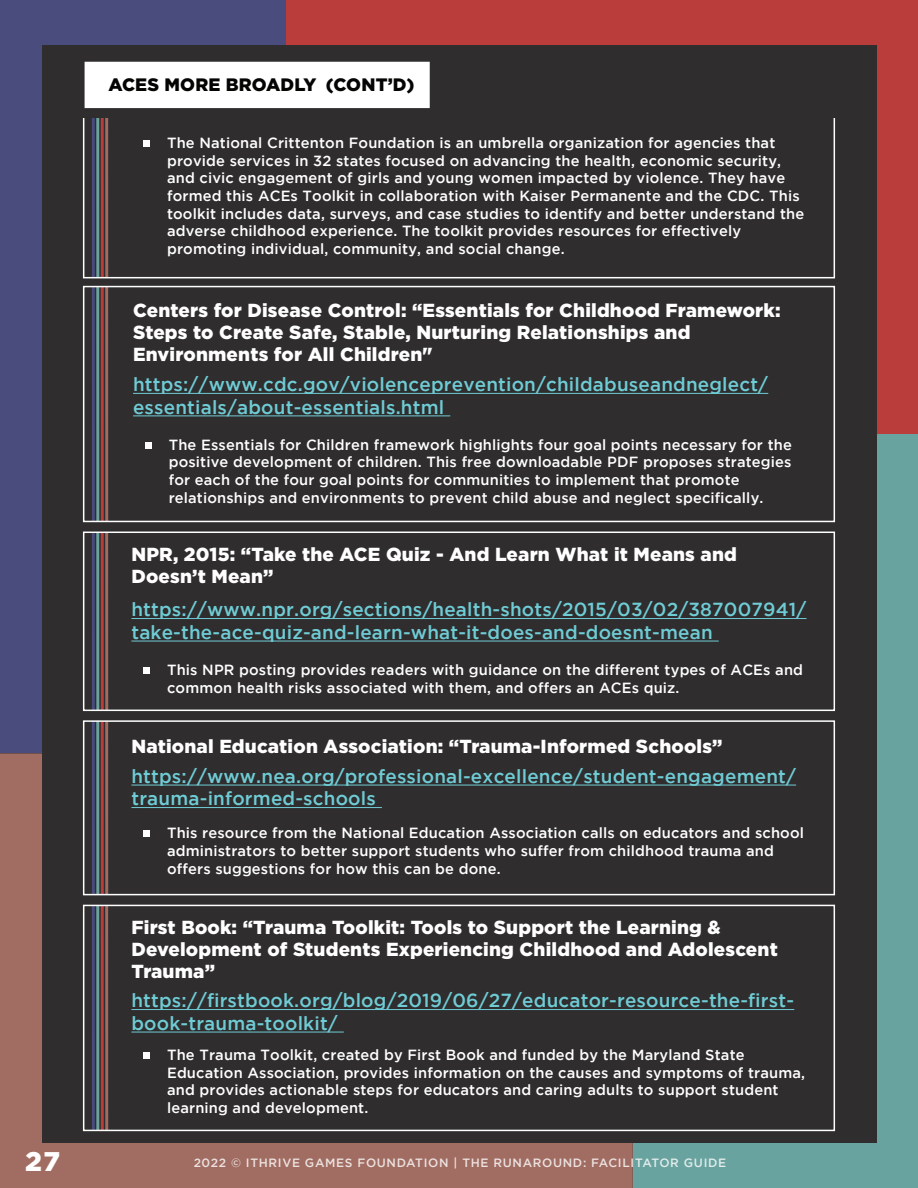
<style>
.page{position:relative;width:918px;height:1188px;background:#fff}
.page>*{position:absolute;margin:0;border:0;box-sizing:border-box;transform-origin:0 0}
.t1{font:900 27px "Gotham";color:#fff}
.t2{font:500 18.9px/22.5px "Gotham";letter-spacing:.01em;color:#6fccd5}
.t3{font:900 18.9px/22px "Gotham";letter-spacing:.01em;color:#fff}
.t4{font:900 18px "Gotham";letter-spacing:.01em;color:#040503}
.t5{font:500 14.7px/17.7px "Gotham";letter-spacing:.01em;color:#fff}
.t6{font:500 12px "Gotham";letter-spacing:.055em;color:#fff}
</style>
<div class="page">
<div style="left:0;top:0;width:285px;height:753px;background:#4a4c7e"></div>
<div style="left:285px;top:0;width:633px;height:435px;background:#ba3c3b"></div>
<div style="left:633px;top:435px;width:285px;height:753px;background:#69a39f"></div>
<div style="left:0;top:753px;width:633px;height:435px;background:#a16d63"></div>
<div style="left:42px;top:45px;width:834px;height:1098px;background:#2f2d2e"></div>
<div style="left:85px;top:62px;width:345px;height:46px;background:#fff"></div>
<hr style="left:133px;top:393px;width:635px;height:1px;background:#6fccd5">
<hr style="left:133px;top:416px;width:317px;height:1px;background:#6fccd5">
<div style="left:145px;top:442px;width:7px;height:6px;background:#fff"></div>
<hr style="left:101px;top:287px;width:3px;height:235px;background:#ba3d3c">
<hr style="left:96px;top:287px;width:3px;height:235px;background:#69a29e">
<hr style="left:92px;top:287px;width:3px;height:235px;background:#494b7e">
<hr style="left:105px;top:287px;width:3px;height:234px;background:#9f6e63">
<div style="left:83px;top:286px;width:752px;height:236px;border:2px solid #fff"></div>
<hr style="left:131px;top:618px;width:676px;height:1px;background:#6fccd5">
<hr style="left:131px;top:641px;width:588px;height:1px;background:#6fccd5">
<div style="left:143px;top:667px;width:7px;height:7px;background:#fff"></div>
<hr style="left:101px;top:532px;width:3px;height:178px;background:#ba3d3c">
<hr style="left:96px;top:532px;width:3px;height:178px;background:#69a29e">
<hr style="left:92px;top:532px;width:3px;height:178px;background:#494b7e">
<hr style="left:105px;top:532px;width:3px;height:178px;background:#9f6e63">
<div style="left:83px;top:532px;width:752px;height:179px;border:2px solid #fff"></div>
<svg style="left:83px;top:118px;width:752px;height:160px"></svg>
<hr style="left:131px;top:785px;width:665px;height:1px;background:#6fccd5">
<hr style="left:131px;top:807px;width:251px;height:1px;background:#6fccd5">
<div style="left:143px;top:830px;width:7px;height:7px;background:#fff"></div>
<hr style="left:101px;top:721px;width:3px;height:174px;background:#ba3d3c">
<hr style="left:96px;top:721px;width:3px;height:174px;background:#69a29e">
<hr style="left:92px;top:721px;width:3px;height:174px;background:#494b7e">
<hr style="left:105px;top:721px;width:3px;height:174px;background:#9f6e63">
<div style="left:83px;top:720px;width:752px;height:175px;border:2px solid #fff"></div>
<hr style="left:131px;top:1009px;width:663px;height:1px;background:#6fccd5">
<hr style="left:131px;top:1032px;width:213px;height:1px;background:#6fccd5">
<div style="left:143px;top:1052px;width:7px;height:7px;background:#fff"></div>
<hr style="left:101px;top:905px;width:3px;height:225px;background:#ba3d3c">
<hr style="left:96px;top:905px;width:3px;height:225px;background:#69a29e">
<hr style="left:92px;top:905px;width:3px;height:225px;background:#494b7e">
<hr style="left:105px;top:905px;width:3px;height:225px;background:#9f6e63">
<div style="left:83px;top:905px;width:752px;height:226px;border:2px solid #fff"></div>
<p class="t4" style="left:108px;top:74px;width:307px">ACES MORE BROADLY (CONT’D)</p>
<p class="t5" style="left:167px;top:134px;width:639px">The National Crittenton Foundation is an umbrella organization for agencies that provide services in 32 states focused on advancing the health, economic security, and civic engagement of girls and young women impacted by violence. They have formed this ACEs Toolkit in collaboration with Kaiser Permanente and the CDC. This toolkit includes data, surveys, and case studies to identify and better understand the adverse childhood experience. The toolkit provides resources for effectively promoting individual, community, and social change.</p>
<p class="t3" style="left:133px;top:298px;width:649px">Centers for Disease Control: “Essentials for Childhood Framework:<br>Steps to Create Safe, Stable, Nurturing Relationships and<br>Environments for All Children"</p>
<p class="t2" style="left:133px;top:373px;width:637px">https://www.cdc.gov/violenceprevention/childabuseandneglect/ essentials/about-essentials.html</p>
<p class="t5" style="left:169px;top:435px;width:625px">The Essentials for Children framework highlights four goal points necessary for the positive development of children. This free downloadable PDF proposes strategies for each of the four goal points for communities to implement that promote relationships and environments to prevent child abuse and neglect specifically.</p>
<p class="t3" style="left:131px;top:543px;width:607px">NPR, 2015: “Take the ACE Quiz - And Learn What it Means and<br>Doesn’t Mean”</p>
<p class="t2" style="left:131px;top:598px;width:676px">https://www.npr.org/sections/health-shots/2015/03/02/387007941/ take-the-ace-quiz-and-learn-what-it-does-and-doesnt-mean</p>
<p class="t5" style="left:167px;top:661px;width:638px">This NPR posting provides readers with guidance on the different types of ACEs and common health risks associated with them, and offers an ACEs quiz.</p>
<p class="t3" style="left:131px;top:735px;width:593px">National Education Association: “Trauma-Informed Schools”</p>
<p class="t2" style="left:131px;top:764px;width:666px">https://www.nea.org/professional-excellence/student-engagement/ trauma-informed-schools</p>
<p class="t5" style="left:167px;top:824px;width:638px">This resource from the National Education Association calls on educators and school administrators to better support students who suffer from childhood trauma and offers suggestions for how this can be done.</p>
<p class="t3" style="left:131px;top:916px;width:648px">First Book: “Trauma Toolkit: Tools to Support the Learning &amp;<br>Development of Students Experiencing Childhood and Adolescent<br>Trauma”</p>
<p class="t2" style="left:131px;top:989px;width:664px">https://firstbook.org/blog/2019/06/27/educator-resource-the-first&shy;book-trauma-toolkit/</p>
<p class="t5" style="left:167px;top:1046px;width:640px">The Trauma Toolkit, created by First Book and funded by the Maryland State Education Association, provides information on the causes and symptoms of trauma, and provides actionable steps for educators and caring adults to support student learning and development.</p>
<h1 class="t1" style="left:25px;top:1145px;width:36px">27</h1>
<p class="t6" style="left:193px;top:1156px;width:534px">2022 © ITHRIVE GAMES FOUNDATION | THE RUNAROUND: FACILITATOR GUIDE</p>
</div>
